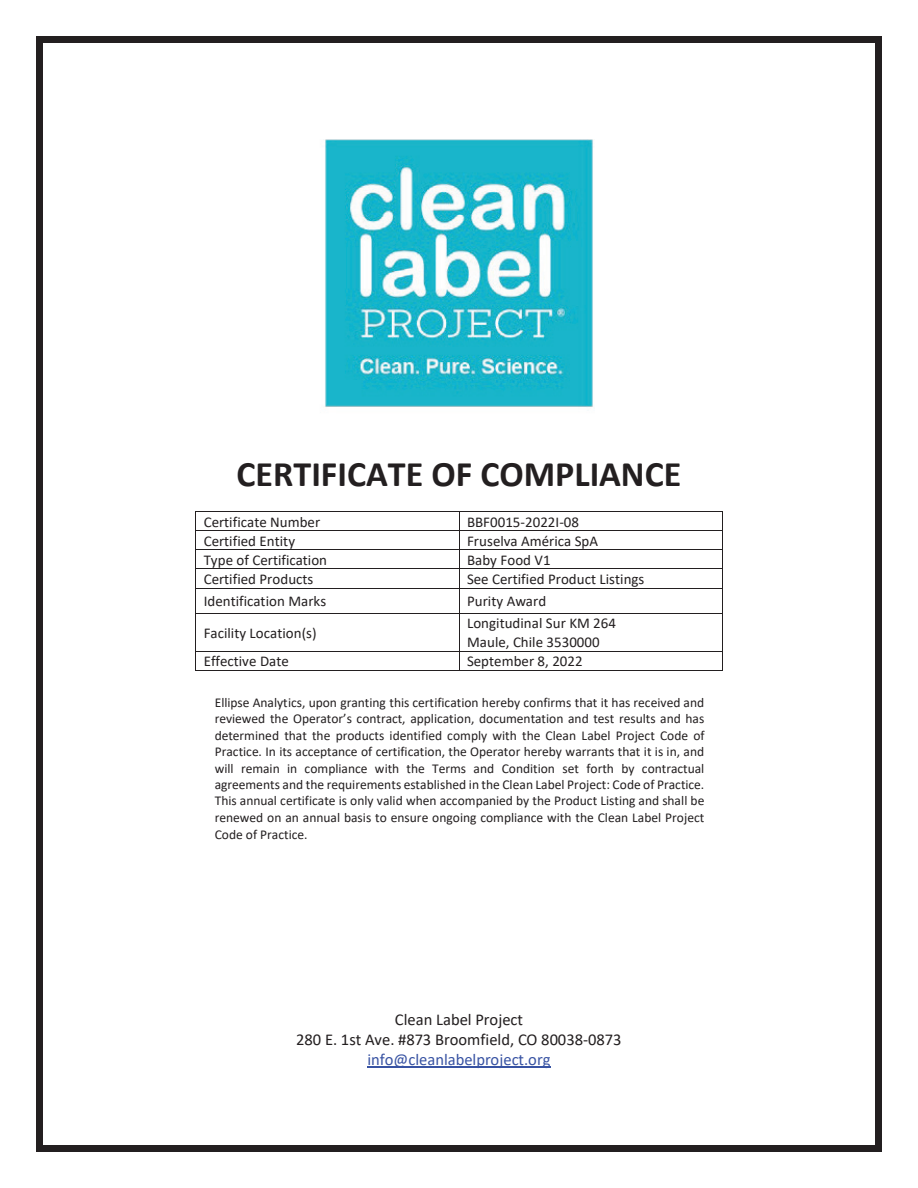
<style>
.page{position:relative;width:918px;height:1188px;background:#fff}
.page>*{position:absolute;margin:0;border:0;box-sizing:border-box;transform-origin:0 0}
.t1{font:700 36px "Calibri";color:#231f20}
.t2{font:16.5px/20.1px "Calibri";color:#231f20;text-align:center}
.t3{font:16.5px "Calibri";color:#3853a3}
.t4{font:15px/18.3px "Calibri";color:#231f20}
.t5{font:13.5px/16.5px "Calibri";color:#231f20;text-align:justify}
</style>
<div class="page">
<hr style="left:196px;top:511px;width:263px;height:1px;background:#231f20">
<hr style="left:459px;top:511px;width:263px;height:1px;background:#231f20">
<hr style="left:196px;top:530px;width:263px;height:1px;background:#231f20">
<hr style="left:459px;top:530px;width:263px;height:1px;background:#231f20">
<hr style="left:196px;top:550px;width:263px;height:1px;background:#231f20">
<hr style="left:459px;top:550px;width:263px;height:1px;background:#231f20">
<hr style="left:196px;top:569px;width:263px;height:1px;background:#231f20">
<hr style="left:459px;top:569px;width:263px;height:1px;background:#231f20">
<hr style="left:196px;top:588px;width:263px;height:1px;background:#231f20">
<hr style="left:459px;top:588px;width:263px;height:1px;background:#231f20">
<svg style="left:195px;top:511px;width:1px;height:103px"></svg>
<hr style="left:196px;top:613px;width:263px;height:1px;background:#231f20">
<svg style="left:459px;top:512px;width:1px;height:101px"></svg>
<hr style="left:459px;top:613px;width:263px;height:1px;background:#231f20">
<svg style="left:722px;top:511px;width:1px;height:103px"></svg>
<hr style="left:195px;top:614px;width:1px;height:37px;background:#231f20">
<hr style="left:459px;top:614px;width:1px;height:37px;background:#231f20">
<hr style="left:722px;top:614px;width:1px;height:37px;background:#231f20">
<hr style="left:196px;top:651px;width:263px;height:1px;background:#231f20">
<hr style="left:459px;top:651px;width:263px;height:1px;background:#231f20">
<svg style="left:195px;top:651px;width:1px;height:20px"></svg>
<hr style="left:196px;top:670px;width:263px;height:1px;background:#231f20">
<svg style="left:459px;top:652px;width:1px;height:18px"></svg>
<hr style="left:459px;top:670px;width:263px;height:1px;background:#231f20">
<svg style="left:722px;top:651px;width:1px;height:20px"></svg>
<hr style="left:367px;top:1067px;width:183px;height:1px;background:#3853a3">
<img style="left:325px;top:139px;width:268px;height:268px">
<div style="left:36px;top:36px;width:7px;height:7px;background:#231f20"></div>
<div style="left:43px;top:36px;width:832px;height:7px;background:#231f20"></div>
<div style="left:875px;top:36px;width:7px;height:7px;background:#231f20"></div>
<div style="left:36px;top:43px;width:7px;height:1102px;background:#231f20"></div>
<div style="left:875px;top:43px;width:7px;height:1102px;background:#231f20"></div>
<div style="left:36px;top:1145px;width:7px;height:7px;background:#231f20"></div>
<div style="left:43px;top:1145px;width:832px;height:7px;background:#231f20"></div>
<div style="left:875px;top:1145px;width:7px;height:7px;background:#231f20"></div>
<h1 class="t1" style="left:237px;top:449px;width:446px">CERTIFICATE OF COMPLIANCE</h1>
<p class="t4" style="left:204px;top:512px;width:118px">Certificate Number</p>
<p class="t4" style="left:467px;top:512px;width:113px">BBF0015-2022I-08</p>
<p class="t4" style="left:204px;top:531px;width:93px">Certified Entity</p>
<p class="t4" style="left:467px;top:531px;width:133px">Fruselva América SpA</p>
<p class="t4" style="left:204px;top:550px;width:125px">Type of Certification</p>
<p class="t4" style="left:467px;top:550px;width:85px">Baby Food V1</p>
<p class="t4" style="left:204px;top:569px;width:111px">Certified Products</p>
<p class="t4" style="left:467px;top:569px;width:179px">See Certified Product Listings</p>
<p class="t4" style="left:204px;top:592px;width:124px">Identification Marks</p>
<p class="t4" style="left:467px;top:592px;width:81px">Purity Award</p>
<p class="t4" style="left:204px;top:623px;width:114px">Facility Location(s)</p>
<p class="t4" style="left:467px;top:614px;width:150px">Longitudinal Sur KM 264<br>Maule, Chile 3530000</p>
<p class="t4" style="left:204px;top:651px;width:87px">Effective Date</p>
<p class="t4" style="left:467px;top:651px;width:117px">September 8, 2022</p>
<p class="t5" style="left:215px;top:694px;width:491px">Ellipse Analytics, upon granting this certification hereby confirms that it has received and reviewed the Operator’s contract, application, documentation and test results and has determined that the products identified comply with the Clean Label Project Code of Practice. In its acceptance of certification, the Operator hereby warrants that it is in, and will remain in compliance with the Terms and Condition set forth by contractual agreements and the requirements established in the Clean Label Project: Code of Practice.<br>This annual certificate is only valid when accompanied by the Product Listing and shall be renewed on an annual basis to ensure ongoing compliance with the Clean Label Project Code of Practice.</p>
<p class="t2" style="left:296px;top:1009px;width:327px">Clean Label Project<br>280 E. 1st Ave. #873 Broomfield, CO 80038-0873</p>
<p class="t3" style="left:367px;top:1048px;width:185px">info@cleanlabelproject.org</p>
</div>
